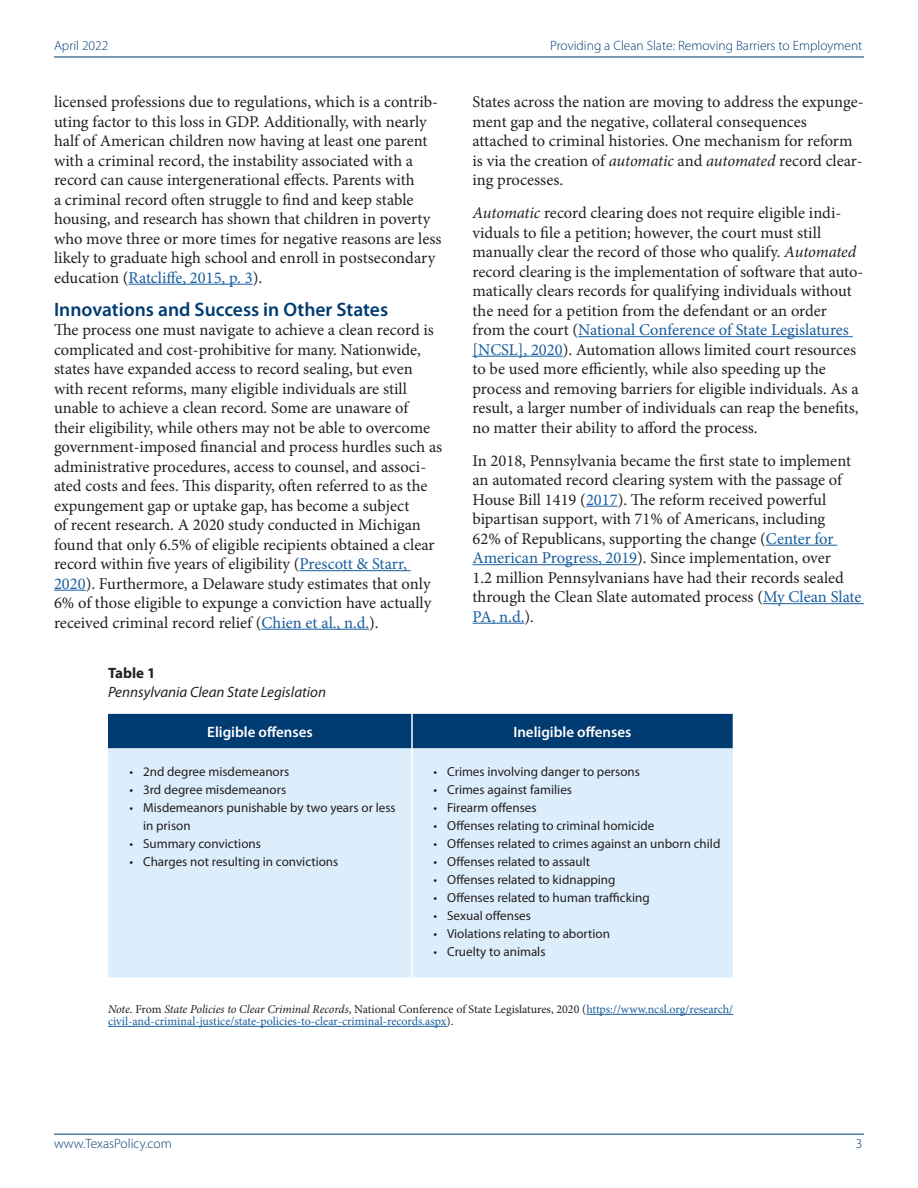
<style>
.page{position:relative;width:918px;height:1188px;background:#fff}
.page>*{position:absolute;margin:0;border:0;box-sizing:border-box;transform-origin:0 0}
.t1{font:600 19.5px "Myriad Pro";color:#003b71}
.t2{font:16.5px/19.5px "Minion Pro";color:#231f20}
.t3{font:600 15px "Myriad Pro";color:#fff}
.t4{font:italic 15px "Myriad Pro";color:#231f20}
.t5{font:700 15px "Myriad Pro";color:#231f20}
.t6{font:300 13.5px "Myriad Pro";color:#003b71}
.t7{font:13.05px/18px "Myriad Pro";color:#231f20}
.t8{font:12px/12px "Minion Pro";color:#175d9e}
.s1{color:#175d9e}
.s2{font-style:italic}
.s3{font-style:italic;color:#231f20}
.s4{color:#231f20}
</style>
<div class="page">
<hr style="left:54px;top:1134px;width:810px;height:1px;background:#003b71">
<hr style="left:54px;top:57px;width:810px;height:1px;background:#003b71">
<hr style="left:129px;top:284px;width:124px;height:1px;background:#175d9e">
<hr style="left:299px;top:570px;width:112px;height:1px;background:#175d9e">
<hr style="left:54px;top:590px;width:32px;height:1px;background:#175d9e">
<hr style="left:261px;top:629px;width:108px;height:1px;background:#175d9e">
<hr style="left:578px;top:336px;width:275px;height:1px;background:#175d9e">
<hr style="left:472px;top:356px;width:91px;height:1px;background:#175d9e">
<hr style="left:586px;top:506px;width:32px;height:1px;background:#175d9e">
<hr style="left:766px;top:545px;width:71px;height:1px;background:#175d9e">
<hr style="left:472px;top:564px;width:165px;height:1px;background:#175d9e">
<hr style="left:763px;top:603px;width:101px;height:1px;background:#175d9e">
<hr style="left:472px;top:623px;width:52px;height:1px;background:#175d9e">
<hr style="left:586px;top:1014px;width:147px;height:1px;background:#175d9e">
<hr style="left:108px;top:1026px;width:339px;height:1px;background:#175d9e">
<div style="left:108px;top:714px;width:625px;height:34px;background:#003b71"></div>
<div style="left:108px;top:748px;width:625px;height:229px;background:#dceefb"></div>
<hr style="left:411px;top:714px;width:2px;height:34px;background:#fff">
<hr style="left:411px;top:748px;width:2px;height:229px;background:#fff">
<p class="t6" style="left:54px;top:37px;width:56px">April 2022</p>
<p class="t6" style="left:550px;top:37px;width:314px">Providing a Clean Slate: Removing Barriers to Employment</p>
<p class="t2" style="left:54px;top:92px;width:389px">licensed professions due to regulations, which is a contrib&shy;uting factor to this loss in GDP. Additionally, with nearly half of American children now having at least one parent with a criminal record, the instability associated with a record can cause intergenerational effects. Parents with<br>a criminal record often struggle to find and keep stable housing, and research has shown that children in poverty who move three or more times for negative reasons are less likely to graduate high school and enroll in postsecondary education (<span class="s1">Ratcliffe, 2015, p. 3</span>).</p>
<p class="t1" style="left:54px;top:297px;width:336px">Innovations and Success in Other States</p>
<p class="t2" style="left:54px;top:320px;width:390px">The process one must navigate to achieve a clean record is complicated and cost-prohibitive for many. Nationwide, states have expanded access to record sealing, but even with recent reforms, many eligible individuals are still unable to achieve a clean record. Some are unaware of their eligibility, while others may not be able to overcome government-imposed financial and process hurdles such as administrative procedures, access to counsel, and associ&shy;ated costs and fees. This disparity, often referred to as the expungement gap or uptake gap, has become a subject<br>of recent research. A 2020 study conducted in Michigan found that only 6.5% of eligible recipients obtained a clear record within five years of eligibility (<span class="s1">Prescott &amp; Starr, 2020</span>). Furthermore, a Delaware study estimates that only 6% of those eligible to expunge a conviction have actually received criminal record relief (<span class="s1">Chien et al., n.d.</span>).</p>
<p class="t5" style="left:108px;top:663px;width:49px">Table 1</p>
<p class="t4" style="left:108px;top:683px;width:220px">Pennsylvania Clean State Legislation</p>
<p class="t2" style="left:472px;top:92px;width:393px">States across the nation are moving to address the expunge&shy;ment gap and the negative, collateral consequences attached to criminal histories. One mechanism for reform is via the creation of <span class="s2">automatic</span> and <span class="s2">automated</span> record clear&shy;ing processes.</p>
<p class="t2" style="left:472px;top:203px;width:393px"><span class="s2">Automatic</span> record clearing does not require eligible indi&shy;viduals to file a petition; however, the court must still manually clear the record of those who qualify. <span class="s2">Automated </span>record clearing is the implementation of software that auto&shy;matically clears records for qualifying individuals without the need for a petition from the defendant or an order from the court (<span class="s1">National Conference of State Legislatures [NCSL], 2020</span>). Automation allows limited court resources to be used more efficiently, while also speeding up the process and removing barriers for eligible individuals. As a result, a larger number of individuals can reap the benefits, no matter their ability to afford the process.</p>
<p class="t2" style="left:472px;top:451px;width:391px">In 2018, Pennsylvania became the first state to implement an automated record clearing system with the passage of House Bill 1419 (<span class="s1">2017</span>). The reform received powerful bipartisan support, with 71% of Americans, including<br>62% of Republicans, supporting the change (<span class="s1">Center for American Progress, 2019</span>). Since implementation, over<br>1.2 million Pennsylvanians have had their records sealed through the Clean Slate automated process (<span class="s1">My Clean Slate PA, n.d.</span>).</p>
<p class="t3" style="left:207px;top:722px;width:107px">Eligible offenses</p>
<p class="t3" style="left:513px;top:722px;width:120px">Ineligible offenses</p>
<p class="t7" style="left:130px;top:763px;width:161px">• 2nd degree misdemeanors</p>
<p class="t7" style="left:130px;top:781px;width:158px">• 3rd degree misdemeanors</p>
<p class="t7" style="left:143px;top:799px;width:254px;text-indent:-14px">• Misdemeanors punishable by two years or less in prison</p>
<p class="t7" style="left:130px;top:835px;width:133px">• Summary convictions</p>
<p class="t7" style="left:130px;top:853px;width:210px">• Charges not resulting in convictions</p>
<p class="t7" style="left:434px;top:763px;width:208px">• Crimes involving danger to persons</p>
<p class="t7" style="left:434px;top:781px;width:140px">• Crimes against families</p>
<p class="t7" style="left:434px;top:799px;width:105px">• Firearm offenses</p>
<p class="t7" style="left:434px;top:817px;width:222px">• Offenses relating to criminal homicide</p>
<p class="t7" style="left:434px;top:835px;width:288px">• Offenses related to crimes against an unborn child</p>
<p class="t7" style="left:434px;top:853px;width:158px">• Offenses related to assault</p>
<p class="t7" style="left:434px;top:871px;width:183px">• Offenses related to kidnapping</p>
<p class="t7" style="left:434px;top:889px;width:218px">• Offenses related to human trafficking</p>
<p class="t7" style="left:434px;top:907px;width:99px">• Sexual offenses</p>
<p class="t7" style="left:434px;top:925px;width:178px">• Violations relating to abortion</p>
<p class="t7" style="left:434px;top:943px;width:113px">• Cruelty to animals</p>
<p class="t8" style="left:108px;top:1003px;width:627px"><span class="s3">Note</span><span class="s4">. From</span> <span class="s3">State Policies to Clear Criminal Records</span><span class="s4">, National Conference of State Legislatures, 2020 (</span>https://www.ncsl.org/research/ civil-and-criminal-justice/state-policies-to-clear-criminal-records.aspx<span class="s4">).</span></p>
<p class="t6" style="left:54px;top:1135px;width:119px">www.TexasPolicy.com</p>
<p class="t6" style="left:856px;top:1135px;width:8px">3</p>
</div>
